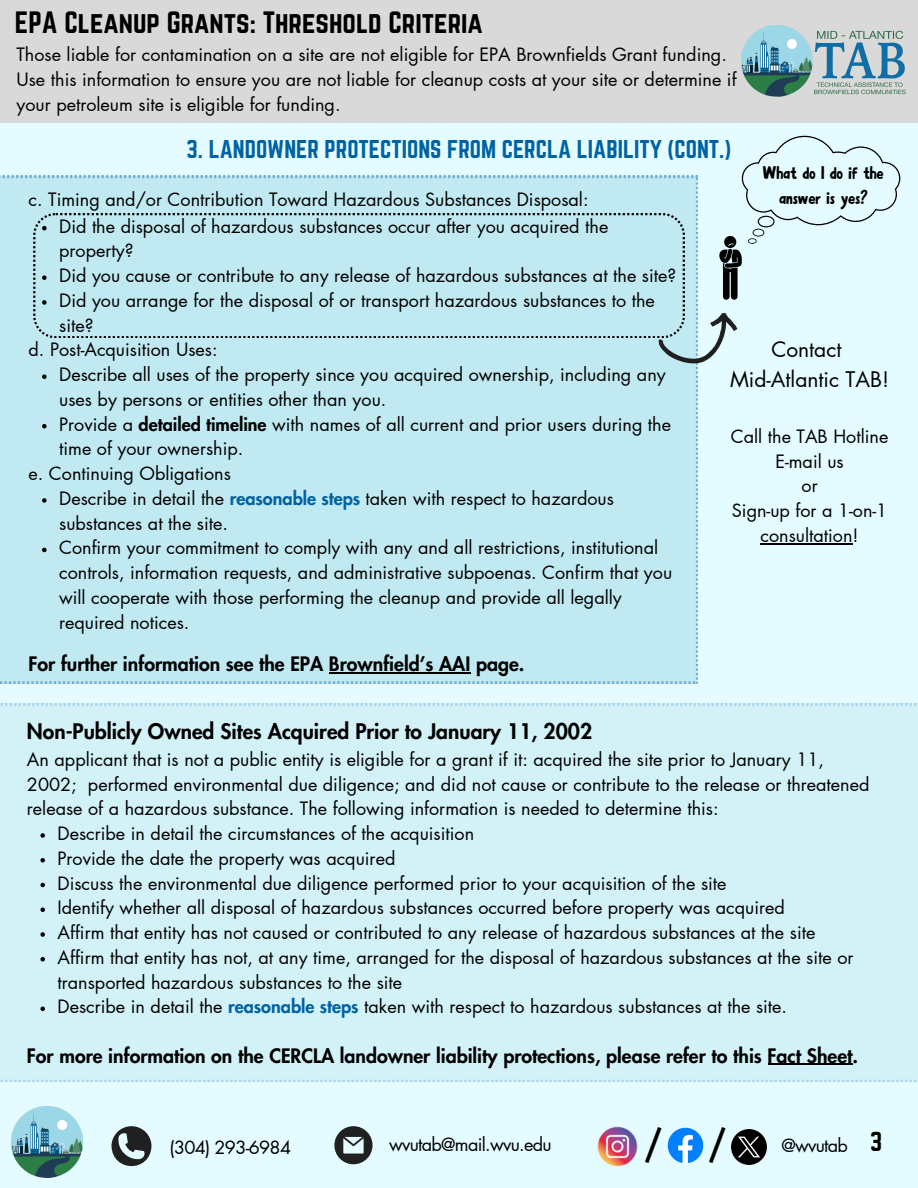
<style>
.page{position:relative;width:918px;height:1188px;background:#defaff}
.page>*{position:absolute;margin:0;border:0;box-sizing:border-box;transform-origin:0 0}
.t1{font:800 35.55px "Futura LT Pro";color:#000}
.t2{font:27px "Norwester";color:#000}
.t3{font:24px "Norwester";color:#000}
.t4{font:22.5px "Norwester";color:#0062a3}
.t5{font:800 21px "Futura LT Pro";color:#000}
.t6{font:21px/29.2px "Futura LT Pro";color:#000;text-align:center}
.t7{font:800 19.5px "Futura LT Pro";color:#000}
.t8{font:18.3px/25px "Boldoa Mat";color:#000;text-align:center}
.t9{font:18px/24.8px "Futura LT Pro";color:#000}
.t10{font:18px "Futura LT Pro";letter-spacing:-.04em;color:#000}
.s1{font-weight:800}
.s2{font-weight:800;color:#0062a3}
</style>
<div class="page">
<div style="left:0;top:0;width:918px;height:122px;background:#d9d9d9"></div>
<img style="left:742px;top:26px;width:164px;height:71px">
<div style="left:0;top:176px;width:698px;height:507px;background:#c0e9f1"></div>
<div style="left:0;top:704px;width:918px;height:378px;background:#d2f2f8"></div>
<img style="left:12px;top:1107px;width:71px;height:71px">
<svg style="left:42px;top:374px;width:5px;height:5px"></svg>
<svg style="left:42px;top:424px;width:5px;height:4px"></svg>
<svg style="left:42px;top:498px;width:5px;height:5px"></svg>
<svg style="left:42px;top:548px;width:5px;height:4px"></svg>
<hr style="left:329px;top:673px;width:141px;height:1px;background:#000">
<div style="left:33px;top:213px;width:652px;height:125px;background:#c0e9f1"></div>
<svg style="left:719px;top:136px;width:181px;height:164px"></svg>
<svg style="left:659px;top:313px;width:78px;height:50px"></svg>
<svg style="left:40px;top:833px;width:5px;height:5px"></svg>
<svg style="left:40px;top:858px;width:5px;height:5px"></svg>
<svg style="left:40px;top:883px;width:5px;height:4px"></svg>
<svg style="left:40px;top:908px;width:5px;height:4px"></svg>
<svg style="left:40px;top:932px;width:5px;height:5px"></svg>
<svg style="left:40px;top:957px;width:5px;height:5px"></svg>
<svg style="left:40px;top:1007px;width:5px;height:4px"></svg>
<hr style="left:768px;top:1064px;width:84px;height:1px;background:#000">
<hr style="left:761px;top:543px;width:92px;height:1px;background:#000">
<svg style="left:112px;top:1126px;width:39px;height:40px"></svg>
<svg style="left:334px;top:1126px;width:39px;height:38px"></svg>
<img style="left:667px;top:1127px;width:37px;height:37px">
<img style="left:731px;top:1129px;width:35px;height:35px">
<img style="left:597px;top:1126px;width:41px;height:41px">
<p class="t2" style="left:15px;top:6px;width:469px">EPA Cleanup Grants: Threshold Criteria</p>
<p class="t9" style="left:16px;top:43px;width:722px">Those liable for contamination on a site are not eligible for EPA Brownfields Grant funding.<br>Use this information to ensure you are not liable for cleanup costs at your site or determine if your petroleum site is eligible for funding.</p>
<p class="t4" style="left:187px;top:135px;width:546px">3. LANDOWNER PROTECTIONS FROM CERCLA LIABILITY (CONT.)</p>
<p class="t9" style="left:29px;top:187px;width:562px">c. Timing and/or Contribution Toward Hazardous Substances Disposal:</p>
<h2 class="t9" style="left:59px;top:214px;width:551px">Did the disposal of hazardous substances occur after you acquired the property?</h2>
<p class="t9" style="left:59px;top:264px;width:619px">Did you cause or contribute to any release of hazardous substances at the site?</p>
<h4 class="t9" style="left:59px;top:289px;width:597px">Did you arrange for the disposal of or transport hazardous substances to the site?</h4>
<p class="t9" style="left:29px;top:338px;width:191px">d. Post-Acquisition Uses:</p>
<p class="t9" style="left:59px;top:363px;width:608px">Describe all uses of the property since you acquired ownership, including any uses by persons or entities other than you.</p>
<p class="t9" style="left:59px;top:412px;width:614px">Provide a <span class="s1">detailed timeline</span> with names of all current and prior users during the time of your ownership.</p>
<p class="t9" style="left:29px;top:462px;width:204px">e. Continuing Obligations</p>
<p class="t9" style="left:59px;top:487px;width:556px">Describe in detail the <span class="s2">reasonable steps</span> taken with respect to hazardous substances at the site.</p>
<p class="t9" style="left:59px;top:536px;width:615px">Confirm your commitment to comply with any and all restrictions, institutional controls, information requests, and administrative subpoenas. Confirm that you will cooperate with those performing the cleanup and provide all legally required notices.</p>
<p class="t7" style="left:29px;top:655px;width:497px">For further information see the EPA Brownfield’s AAI page.</p>
<p class="t8" style="left:763px;top:160px;width:122px">What do I do if the answer is yes?</p>
<p class="t6" style="left:730px;top:336px;width:160px">Contact<br>Mid-Atlantic TAB!</p>
<p class="t9" style="left:731px;top:425px;width:159px">Call the TAB Hotline</p>
<p class="t9" style="left:775px;top:449px;width:70px">E-mail us</p>
<p class="t9" style="left:802px;top:474px;width:18px">or</p>
<p class="t9" style="left:732px;top:499px;width:157px;text-align:center">Sign-up for a 1-on-1 consultation!</p>
<p class="t5" style="left:27px;top:721px;width:567px">Non-Publicly Owned Sites Acquired Prior to January 11, 2002</p>
<h4 class="t9" style="left:27px;top:748px;width:844px">An applicant that is not a public entity is eligible for a grant if it: acquired the site prior to January 11,<br>2002; performed environmental due diligence; and did not cause or contribute to the release or threatened release of a hazardous substance. The following information is needed to determine this:</h4>
<p class="t9" style="left:58px;top:822px;width:418px">Describe in detail the circumstances of the acquisition</p>
<p class="t9" style="left:58px;top:847px;width:339px">Provide the date the property was acquired</p>
<h3 class="t9" style="left:58px;top:871px;width:671px">Discuss the environmental due diligence performed prior to your acquisition of the site</h3>
<p class="t9" style="left:58px;top:896px;width:729px">Identify whether all disposal of hazardous substances occurred before property was acquired</p>
<p class="t9" style="left:58px;top:921px;width:759px">Affirm that entity has not caused or contributed to any release of hazardous substances at the site</p>
<p class="t9" style="left:58px;top:946px;width:797px">Affirm that entity has not, at any time, arranged for the disposal of hazardous substances at the site or transported hazardous substances to the site</p>
<p class="t9" style="left:58px;top:995px;width:731px">Describe in detail the <span class="s2">reasonable steps</span> taken with respect to hazardous substances at the site.</p>
<p class="t7" style="left:27px;top:1047px;width:833px">For more information on the CERCLA landowner liability protections, please refer to this Fact Sheet.</p>
<p class="t10" style="left:170px;top:1139px;width:123px">(304) 293-6984</p>
<h4 class="t10" style="left:389px;top:1136px;width:164px">wvutab@mail.wvu.edu</h4>
<p class="t1" style="left:644px;top:1128px;width:21px">/</p>
<p class="t1" style="left:708px;top:1128px;width:21px">/</p>
<p class="t9" style="left:781px;top:1134px;width:68px">@wvutab</p>
<p class="t3" style="left:870px;top:1127px;width:14px">3</p>
</div>
